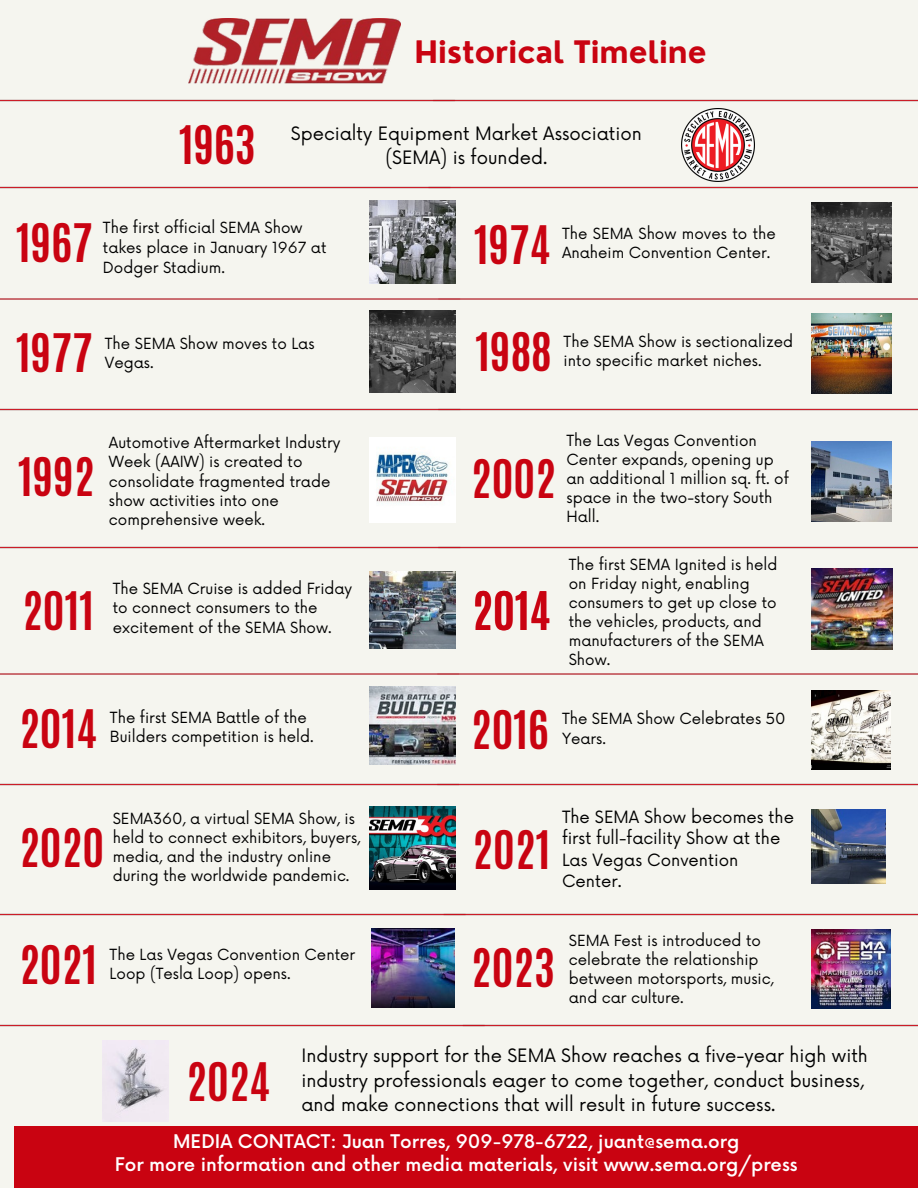
<style>
.page{position:relative;width:918px;height:1188px;background:#f5f5ef}
.page>*{position:absolute;margin:0;border:0;box-sizing:border-box;transform-origin:0 0}
.t1{font:700 44.4px "Antonio";color:#c90311}
.t2{font:700 30.3px "Nourd";color:#c90311}
.t3{font:500 18.3px/23.7px "Now";color:#fff;text-align:center}
.t4{font:18px/24.8px "Now";color:#000;text-align:center}
.t5{font:16.5px/21.3px "Now";color:#000}
.t6{font:15px/19.2px "Now";color:#000}
</style>
<div class="page">
<img style="left:189px;top:19px;width:211px;height:64px">
<div style="left:15px;top:1127px;width:903px;height:61px;background:#c90311"></div>
<img style="left:811px;top:203px;width:80px;height:80px">
<img style="left:0;top:186px;width:918px;height:3px">
<img style="left:0;top:99px;width:918px;height:3px">
<hr style="left:0;top:673px;width:918px;height:2px;background:#c96b6f">
<img style="left:0;top:783px;width:918px;height:3px">
<hr style="left:0;top:298px;width:918px;height:2px;background:#c96b6f">
<img style="left:0;top:408px;width:918px;height:3px">
<img style="left:0;top:546px;width:918px;height:3px">
<img style="left:0;top:913px;width:918px;height:3px">
<img style="left:0;top:1024px;width:918px;height:3px">
<img style="left:811px;top:810px;width:75px;height:74px">
<img style="left:811px;top:441px;width:80px;height:80px">
<img style="left:370px;top:571px;width:85px;height:78px">
<img style="left:811px;top:314px;width:80px;height:80px">
<img style="left:811px;top:568px;width:81px;height:81px">
<img style="left:370px;top:310px;width:85px;height:82px">
<img style="left:370px;top:437px;width:85px;height:86px">
<img style="left:370px;top:201px;width:85px;height:83px">
<img style="left:370px;top:806px;width:85px;height:84px">
<img style="left:811px;top:930px;width:79px;height:79px">
<img style="left:811px;top:691px;width:79px;height:78px">
<img style="left:370px;top:687px;width:85px;height:77px">
<img style="left:371px;top:929px;width:84px;height:79px">
<img style="left:681px;top:108px;width:73px;height:74px">
<img style="left:103px;top:1041px;width:65px;height:81px">
<h1 class="t2" style="left:415px;top:33px;width:294px">Historical Timeline</h1>
<p class="t1" style="left:179px;top:113px;width:78px">1963</p>
<p class="t4" style="left:291px;top:122px;width:352px">Specialty Equipment Market Association (SEMA) is founded.</p>
<p class="t1" style="left:16px;top:212px;width:78px">1967</p>
<p class="t6" style="left:103px;top:218px;width:225px;line-height:20.2px">The first official SEMA Show takes place in January 1967 at<br>Dodger Stadium.</p>
<p class="t1" style="left:474px;top:213px;width:78px">1974</p>
<p class="t6" style="left:562px;top:225px;width:215px">The SEMA Show moves to the<br>Anaheim Convention Center.</p>
<p class="t1" style="left:16px;top:321px;width:78px">1977</p>
<p class="t6" style="left:105px;top:334px;width:211px">The SEMA Show moves to Las<br>Vegas.</p>
<p class="t1" style="left:476px;top:321px;width:78px">1988</p>
<h1 class="t6" style="left:564px;top:332px;width:231px">The SEMA Show is sectionalized into specific market niches.</h1>
<h1 class="t1" style="left:18px;top:446px;width:78px">1992</h1>
<h1 class="t6" style="left:109px;top:434px;width:233px">Automotive Aftermarket Industry<br>Week (AAIW) is created to consolidate fragmented trade show activities into one comprehensive week.</h1>
<p class="t1" style="left:22px;top:579px;width:73px">2011</p>
<h1 class="t6" style="left:113px;top:580px;width:241px">The SEMA Cruise is added Friday to connect consumers to the excitement of the SEMA Show.</h1>
<p class="t1" style="left:471px;top:447px;width:86px">2002</p>
<h1 class="t1" style="left:473px;top:579px;width:79px">2014</h1>
<p class="t6" style="left:567px;top:431px;width:224px">The Las Vegas Convention<br>Center expands, opening up an additional 1 million sq. ft. of space in the two-story South<br>Hall.</p>
<p class="t6" style="left:569px;top:556px;width:210px">The first SEMA Ignited is held on Friday night, enabling consumers to get up close to the vehicles, products, and manufacturers of the SEMA<br>Show.</p>
<p class="t1" style="left:19px;top:698px;width:79px">2014</p>
<p class="t6" style="left:110px;top:708px;width:205px">The first SEMA Battle of the<br>Builders competition is held.</p>
<h1 class="t1" style="left:471px;top:698px;width:79px">2016</h1>
<p class="t6" style="left:562px;top:710px;width:225px">The SEMA Show Celebrates 50<br>Years.</p>
<h1 class="t1" style="left:19px;top:817px;width:86px">2020</h1>
<h1 class="t6" style="left:113px;top:810px;width:249px">SEMA360, a virtual SEMA Show, is held to connect exhibitors, buyers, media, and the industry online during the worldwide pandemic.</h1>
<h4 class="t1" style="left:473px;top:819px;width:79px">2021</h4>
<h1 class="t5" style="left:562px;top:807px;width:234px">The SEMA Show becomes the first full-facility Show at the<br>Las Vegas Convention<br>Center.</h1>
<p class="t1" style="left:19px;top:934px;width:79px">2021</p>
<p class="t6" style="left:110px;top:945px;width:247px">The Las Vegas Convention Center<br>Loop (Tesla Loop) opens.</p>
<h3 class="t1" style="left:471px;top:936px;width:85px">2023</h3>
<p class="t6" style="left:569px;top:931px;width:206px">SEMA Fest is introduced to celebrate the relationship between motorsports, music, and car culture.</p>
<p class="t4" style="left:301px;top:1044px;width:568px;text-align:left">Industry support for the SEMA Show reaches a five-year high with industry professionals eager to come together, conduct business, and make connections that will result in future success.</p>
<p class="t3" style="left:115px;top:1130px;width:684px">MEDIA CONTACT: Juan Torres, 909-978-6722, juant@sema.org<br>For more information and other media materials, visit www.sema.org/press</p>
<p class="t1" style="left:187px;top:1050px;width:85px">2024</p>
</div>
